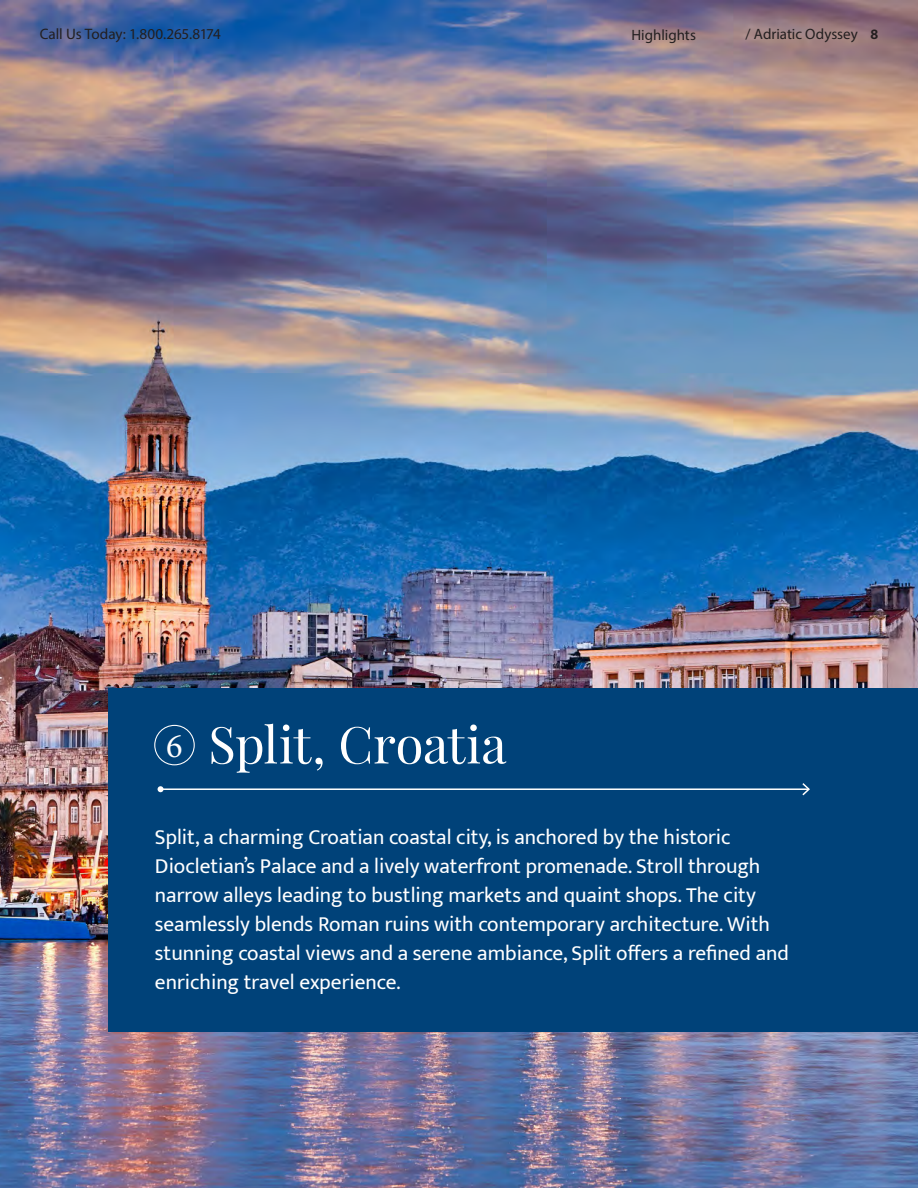
<style>
.page{position:relative;width:918px;height:1188px;background:#fff}
.page>*{position:absolute;margin:0;border:0;box-sizing:border-box;transform-origin:0 0}
.Titre_Noir{font:51px "Playfair Display";letter-spacing:-.01em;color:#fff}
.t1{font:34.35px "Minion Pro";color:#fff}
.t2{font:21.3px/29.1px "Mukta";color:#fff}
.t3{font:15.15px "Myriad Pro";letter-spacing:-.015em;color:#231f20}
.Nom_page{font:15px "Myriad Pro";color:#231f20}
.s1{font-family:"Mukta";font-weight:700}
</style>
<div class="page">
<img style="left:0;top:0;width:918px;height:1188px">
<div style="left:108px;top:688px;width:810px;height:344px;background:#004279"></div>
<hr style="left:161px;top:788px;width:648px;height:2px;background:#fff">
<svg style="left:158px;top:786px;width:6px;height:6px"></svg>
<svg style="left:801px;top:783px;width:9px;height:13px"></svg>
<div style="left:154px;top:725px;width:41px;height:40px;border:1px solid #fff;border-radius:50%"></div>
<p class="t3" style="left:40px;top:25px;width:183px">Call Us Today: 1.800.265.8174</p>
<p class="Nom_page" style="left:631px;top:25px;width:66px">Highlights</p>
<p class="Nom_page" style="left:746px;top:25px;width:134px">/ Adriatic Odyssey <span class="s1">8</span></p>
<p class="t1" style="left:166px;top:723px;width:18px">6</p>
<p class="Titre_Noir" style="left:208px;top:713px;width:300px">Split, Croatia</p>
<p class="t2" style="left:155px;top:822px;width:635px">Split, a charming Croatian coastal city, is anchored by the historic Diocletian’s Palace and a lively waterfront promenade. Stroll through narrow alleys leading to bustling markets and quaint shops. The city seamlessly blends Roman ruins with contemporary architecture. With stunning coastal views and a serene ambiance, Split offers a refined and enriching travel experience.</p>
</div>
